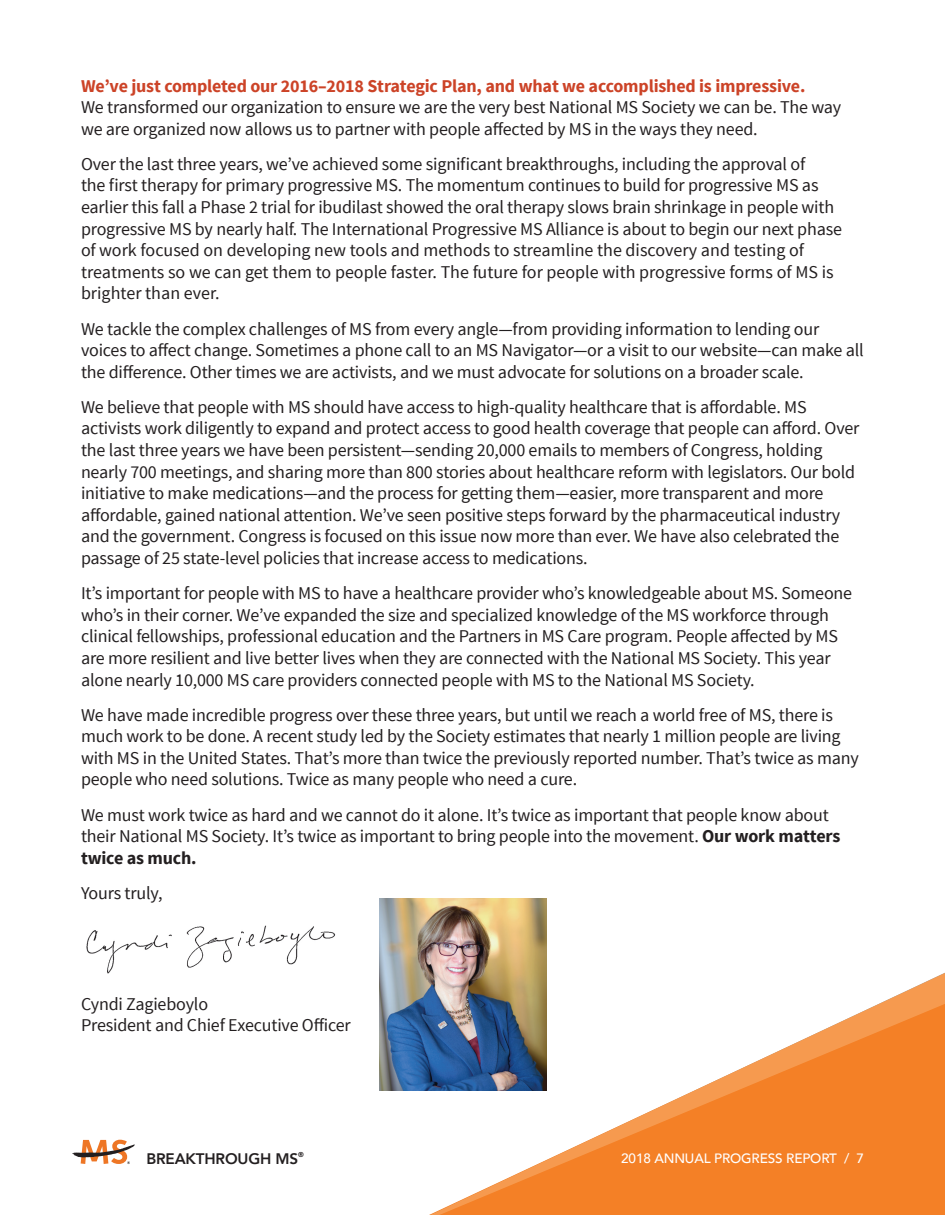
<style>
.page{position:relative;width:945px;height:1215px;background:#fff}
.page>*{position:absolute;margin:0;border:0;box-sizing:border-box;transform-origin:0 0}
.t1{font:18px/21.6px "Source Sans Pro";letter-spacing:-.01em;color:#231f20}
.t2{font:700 18px "Source Sans Pro";letter-spacing:-.01em;color:#cc4327}
.t3{font:800 15.3px "Avenir";letter-spacing:-.01em;color:#231f20}
.t4{font:500 13.5px "Avenir";letter-spacing:-.01em;color:#fff}
.t5{font:800 7.05px "Avenir";color:#231f20}
.s1{font-weight:700}
</style>
<div class="page">
<svg style="left:429px;top:972px;width:516px;height:243px;fill:#f48026"></svg>
<svg style="left:72px;top:1140px;width:63px;height:24px"></svg>
<svg style="left:379px;top:898px;width:485px;height:206px"></svg>
<img style="left:86px;top:925px;width:250px;height:49px">
<img style="left:380px;top:899px;width:166px;height:191px">
<p class="t2" style="left:81px;top:74px;width:726px">We’ve just completed our 2016–2018 Strategic Plan, and what we accomplished is impressive.</p>
<p class="t1" style="left:81px;top:97px;width:762px">We transformed our organization to ensure we are the very best National MS Society we can be. The way we are organized now allows us to partner with people affected by MS in the ways they need.</p>
<p class="t1" style="left:81px;top:153px;width:763px">Over the last three years, we’ve achieved some significant breakthroughs, including the approval of<br>the first therapy for primary progressive MS. The momentum continues to build for progressive MS as earlier this fall a Phase 2 trial for ibudilast showed the oral therapy slows brain shrinkage in people with progressive MS by nearly half. The International Progressive MS Alliance is about to begin our next phase of work focused on developing new tools and methods to streamline the discovery and testing of treatments so we can get them to people faster. The future for people with progressive forms of MS is brighter than ever.</p>
<p class="t1" style="left:81px;top:318px;width:784px">We tackle the complex challenges of MS from every angle—from providing information to lending our voices to affect change. Sometimes a phone call to an MS Navigator—or a visit to our website—can make all the difference. Other times we are activists, and we must advocate for solutions on a broader scale.</p>
<p class="t1" style="left:81px;top:396px;width:780px">We believe that people with MS should have access to high-quality healthcare that is affordable. MS activists work diligently to expand and protect access to good health coverage that people can afford. Over the last three years we have been persistent—sending 20,000 emails to members of Congress, holding nearly 700 meetings, and sharing more than 800 stories about healthcare reform with legislators. Our bold initiative to make medications—and the process for getting them—easier, more transparent and more affordable, gained national attention. We’ve seen positive steps forward by the pharmaceutical industry and the government. Congress is focused on this issue now more than ever. We have also celebrated the passage of 25 state-level policies that increase access to medications.</p>
<p class="t1" style="left:81px;top:583px;width:773px">It’s important for people with MS to have a healthcare provider who’s knowledgeable about MS. Someone who’s in their corner. We’ve expanded the size and specialized knowledge of the MS workforce through clinical fellowships, professional education and the Partners in MS Care program. People affected by MS are more resilient and live better lives when they are connected with the National MS Society. This year alone nearly 10,000 MS care providers connected people with MS to the National MS Society.</p>
<p class="t1" style="left:81px;top:704px;width:779px">We have made incredible progress over these three years, but until we reach a world free of MS, there is much work to be done. A recent study led by the Society estimates that nearly 1 million people are living with MS in the United States. That’s more than twice the previously reported number. That’s twice as many people who need solutions. Twice as many people who need a cure.</p>
<p class="t1" style="left:81px;top:804px;width:761px">We must work twice as hard and we cannot do it alone. It’s twice as important that people know about their National MS Society. It’s twice as important to bring people into the movement. <span class="s1">Our work matters twice as much.</span></p>
<p class="t1" style="left:81px;top:882px;width:83px">Yours truly,</p>
<p class="t1" style="left:81px;top:993px;width:271px">Cyndi Zagieboylo<br>President and Chief Executive Officer</p>
<p class="t5" style="left:298px;top:1149px;width:7px">®</p>
<p class="t3" style="left:146px;top:1147px;width:154px">BREAKTHROUGH MS</p>
<p class="t4" style="left:621px;top:1146px;width:244px">2018 ANNUAL PROGRESS REPORT / 7</p>
</div>
